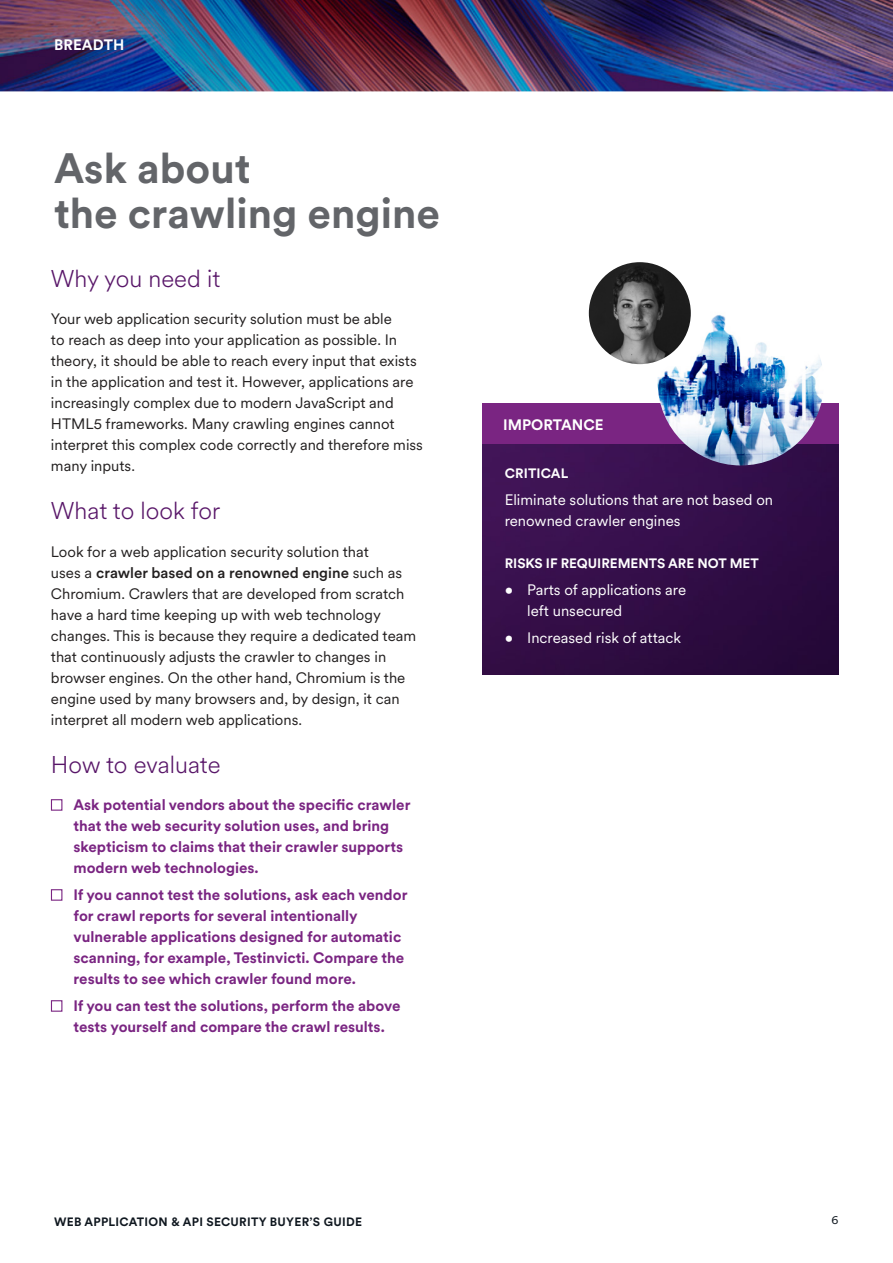
<style>
.page{position:relative;width:893px;height:1263px;background:#fff}
.page>*{position:absolute;margin:0;border:0;box-sizing:border-box;transform-origin:0 0}
.t1{font:700 42px/45px "Circular XX";color:#636569}
.t2{font:300 24px "Circular XX";color:#591769}
.t3{font:15px/21px "Circular XX";color:#221f1f}
.t4{font:700 15px/21px "Circular XX";color:#7a2582}
.t5{font:15px/21px "Circular XX";color:#fff}
.t6{font:700 15px "Circular XX";color:#fff}
.t7{font:700 13.5px "Circular XX";color:#fff}
.t8{font:700 12px "Circular XX";letter-spacing:.025em;color:#101820}
.t9{font:12px "Circular XX";color:#101820}
.s1{font-weight:500}
</style>
<div class="page">
<img style="left:0;top:0;width:893px;height:92px">
<img style="left:483px;top:444px;width:356px;height:230px">
<div style="left:483px;top:404px;width:356px;height:40px;background:#7a2582"></div>
<img style="left:658px;top:299px;width:166px;height:166px;border-radius:83px">
<img style="left:589px;top:262px;width:102px;height:102px;border-radius:51px">
<p class="t6" style="left:54px;top:35px;width:72px">BREADTH</p>
<h1 class="t1" style="left:54px;top:144px;width:388px">Ask about<br>the crawling engine</h1>
<h2 class="t2" style="left:51px;top:262px;width:171px">Why you need it</h2>
<p class="t3" style="left:51px;top:308px;width:373px">Your web application security solution must be able<br>to reach as deep into your application as possible. In theory, it should be able to reach every input that exists in the application and test it. However, applications are increasingly complex due to modern JavaScript and HTML5 frameworks. Many crawling engines cannot interpret this complex code correctly and therefore miss many inputs.</p>
<h2 class="t2" style="left:51px;top:495px;width:171px">What to look for</h2>
<p class="t3" style="left:51px;top:540px;width:367px">Look for a web application security solution that<br>uses a <span class="s1">crawler based on a renowned engine</span> such as Chromium. Crawlers that are developed from scratch have a hard time keeping up with web technology changes. This is because they require a dedicated team that continuously adjusts the crawler to changes in browser engines. On the other hand, Chromium is the engine used by many browsers and, by design, it can interpret all modern web applications.</p>
<h2 class="t2" style="left:51px;top:748px;width:171px">How to evaluate</h2>
<p class="t4" style="left:73px;top:794px;width:339px;text-indent:-23px">■ Ask potential vendors about the specific crawler that the web security solution uses, and bring skepticism to claims that their crawler supports modern web technologies.</p>
<p class="t4" style="left:73px;top:884px;width:335px;text-indent:-23px">■ If you cannot test the solutions, ask each vendor for crawl reports for several intentionally vulnerable applications designed for automatic scanning, for example, Testinvicti. Compare the results to see which crawler found more.</p>
<p class="t4" style="left:51px;top:995px;width:351px;text-align:center">■ If you can test the solutions, perform the above tests yourself and compare the crawl results.</p>
<p class="t6" style="left:503px;top:414px;width:102px">IMPORTANCE</p>
<p class="t7" style="left:505px;top:464px;width:65px">CRITICAL</p>
<p class="t5" style="left:505px;top:489px;width:270px">Eliminate solutions that are not based on renowned crawler engines</p>
<p class="t7" style="left:505px;top:554px;width:256px">RISKS IF REQUIREMENTS ARE NOT MET</p>
<p class="t5" style="left:527px;top:579px;width:160px;text-indent:-22px">• Parts of applications are left unsecured</p>
<p class="t5" style="left:505px;top:627px;width:178px">• Increased risk of attack</p>
<p class="t8" style="left:54px;top:1213px;width:310px">WEB APPLICATION &amp; API SECURITY BUYER’S GUIDE</p>
<p class="t9" style="left:831px;top:1212px;width:9px">6</p>
</div>
